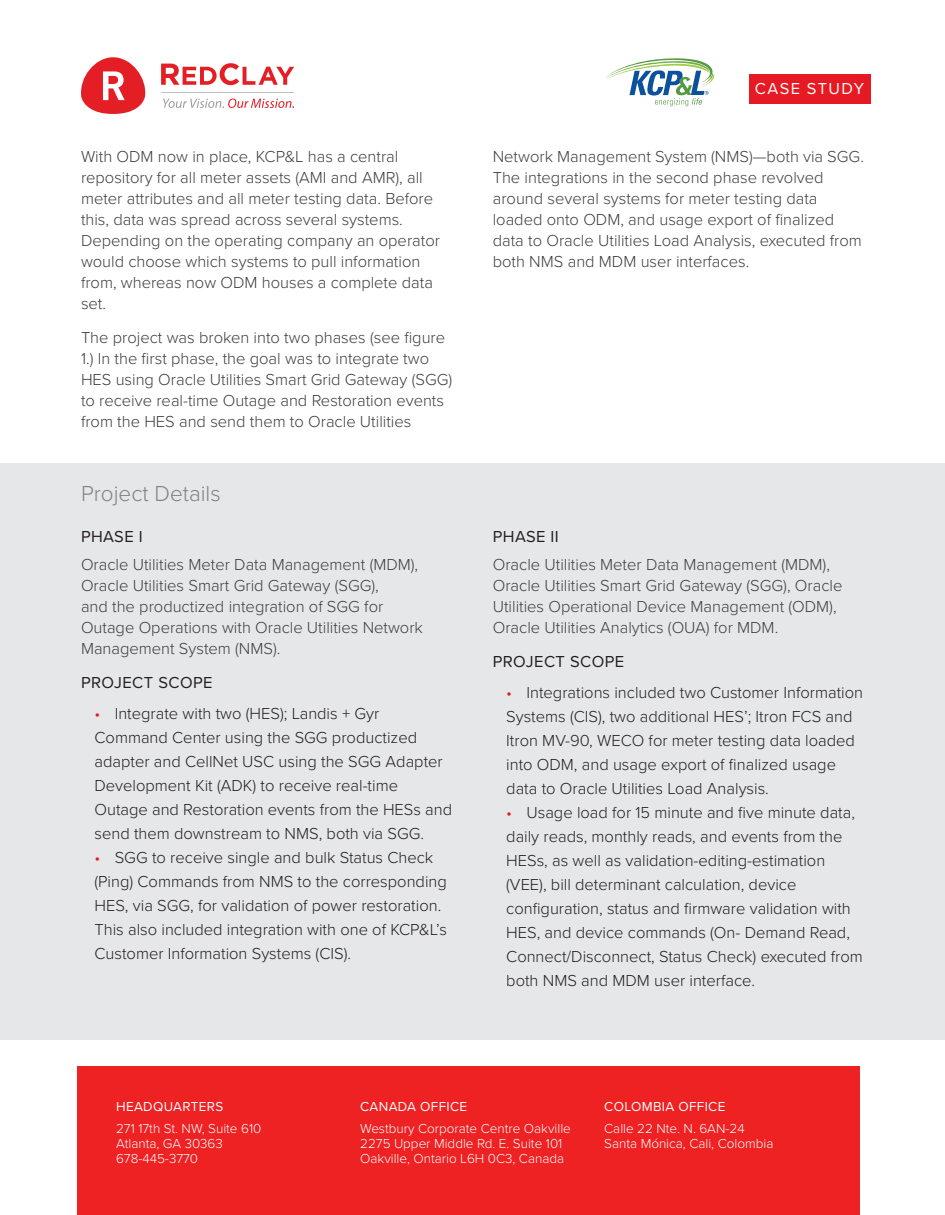
<style>
.page{position:relative;width:945px;height:1215px;background:#fff}
.page>*{position:absolute;margin:0;border:0;box-sizing:border-box;transform-origin:0 0}
.t1{font:300 22.5px "Proxima Nova";color:#808285}
.t2{font:300 16.5px/21px "Proxima Nova";color:#3e3e3f}
.t3{font:300 16.5px/24px "Proxima Nova";color:#231f20}
.t4{font:16.5px "Proxima Nova";letter-spacing:.025em;color:#231f20}
.t5{font:16.5px "Proxima Nova";letter-spacing:.085em;color:#fff}
.t6{font:300 13.5px/15px "Proxima Nova";color:#fff}
.t7{font:13.5px "Proxima Nova";letter-spacing:.025em;color:#fff}
.s1{color:#e51a23}
</style>
<div class="page">
<div style="left:77px;top:1066px;width:783px;height:149px;background:#ee2123"></div>
<div style="left:749px;top:74px;width:122px;height:30px;background:#e51a23"></div>
<svg style="left:81px;top:57px;width:65px;height:57px"></svg>
<svg style="left:161px;top:92px;width:133px;height:1px"></svg>
<svg style="left:161px;top:63px;width:133px;height:22px"></svg>
<svg style="left:163px;top:99px;width:131px;height:9px"></svg>
<svg style="left:606px;top:58px;width:108px;height:48px"></svg>
<div style="left:0;top:463px;width:472px;height:577px;background:#e6e7e9"></div>
<div style="left:472px;top:463px;width:473px;height:577px;background:#e6e7e9"></div>
<p class="t2" style="left:81px;top:145px;width:361px">With ODM now in place, KCP&amp;L has a central repository for all meter assets (AMI and AMR), all meter attributes and all meter testing data. Before this, data was spread across several systems.<br>Depending on the operating company an operator would choose which systems to pull information from, whereas now ODM houses a complete data set.</p>
<p class="t2" style="left:81px;top:326px;width:373px">The project was broken into two phases (see figure 1.) In the first phase, the goal was to integrate two HES using Oracle Utilities Smart Grid Gateway (SGG) to receive real-time Outage and Restoration events from the HES and send them to Oracle Utilities</p>
<h1 class="t1" style="left:81px;top:477px;width:141px">Project Details</h1>
<p class="t4" style="left:81px;top:524px;width:63px">PHASE I</p>
<p class="t2" style="left:81px;top:553px;width:343px">Oracle Utilities Meter Data Management (MDM), Oracle Utilities Smart Grid Gateway (SGG),<br>and the productized integration of SGG for Outage Operations with Oracle Utilities Network Management System (NMS).</p>
<p class="t4" style="left:81px;top:671px;width:133px">PROJECT SCOPE</p>
<p class="t3" style="left:94px;top:701px;width:359px"><span class="s1">•</span> Integrate with two (HES); Landis + Gyr Command Center using the SGG productized adapter and CellNet USC using the SGG Adapter Development Kit (ADK) to receive real-time Outage and Restoration events from the HESs and send them downstream to NMS, both via SGG.</p>
<p class="t3" style="left:94px;top:845px;width:354px"><span class="s1">•</span> SGG to receive single and bulk Status Check (Ping) Commands from NMS to the corresponding HES, via SGG, for validation of power restoration.<br>This also included integration with one of KCP&amp;L’s Customer Information Systems (CIS).</p>
<p class="t5" style="left:755px;top:76px;width:111px">CASE STUDY</p>
<p class="t2" style="left:493px;top:145px;width:373px">Network Management System (NMS)—both via SGG.<br>The integrations in the second phase revolved around several systems for meter testing data loaded onto ODM, and usage export of finalized data to Oracle Utilities Load Analysis, executed from both NMS and MDM user interfaces.</p>
<p class="t4" style="left:493px;top:524px;width:68px">PHASE II</p>
<p class="t2" style="left:493px;top:553px;width:351px">Oracle Utilities Meter Data Management (MDM), Oracle Utilities Smart Grid Gateway (SGG), Oracle Utilities Operational Device Management (ODM), Oracle Utilities Analytics (OUA) for MDM.</p>
<p class="t4" style="left:493px;top:650px;width:133px">PROJECT SCOPE</p>
<p class="t3" style="left:506px;top:680px;width:358px"><span class="s1">•</span> Integrations included two Customer Information Systems (CIS), two additional HES’; Itron FCS and Itron MV-90, WECO for meter testing data loaded into ODM, and usage export of finalized usage data to Oracle Utilities Load Analysis.</p>
<p class="t3" style="left:506px;top:800px;width:358px"><span class="s1">•</span> Usage load for 15 minute and five minute data, daily reads, monthly reads, and events from the HESs, as well as validation-editing-estimation (VEE), bill determinant calculation, device configuration, status and firmware validation with HES, and device commands (On- Demand Read, Connect/Disconnect, Status Check) executed from both NMS and MDM user interface.</p>
<p class="t7" style="left:116px;top:1096px;width:109px">HEADQUARTERS</p>
<p class="t6" style="left:116px;top:1120px;width:147px">271 17th St. NW, Suite 610<br>Atlanta, GA 30363<br>678-445-3770</p>
<p class="t7" style="left:360px;top:1096px;width:108px">CANADA OFFICE</p>
<p class="t6" style="left:360px;top:1120px;width:212px">Westbury Corporate Centre Oakville<br>2275 Upper Middle Rd. E. Suite 101<br>Oakville, Ontario L6H 0C3, Canada</p>
<p class="t7" style="left:604px;top:1096px;width:123px">COLOMBIA OFFICE</p>
<p class="t6" style="left:604px;top:1120px;width:171px">Calle 22 Nte. N. 6AN-24<br>Santa Mónica, Cali, Colombia</p>
</div>
